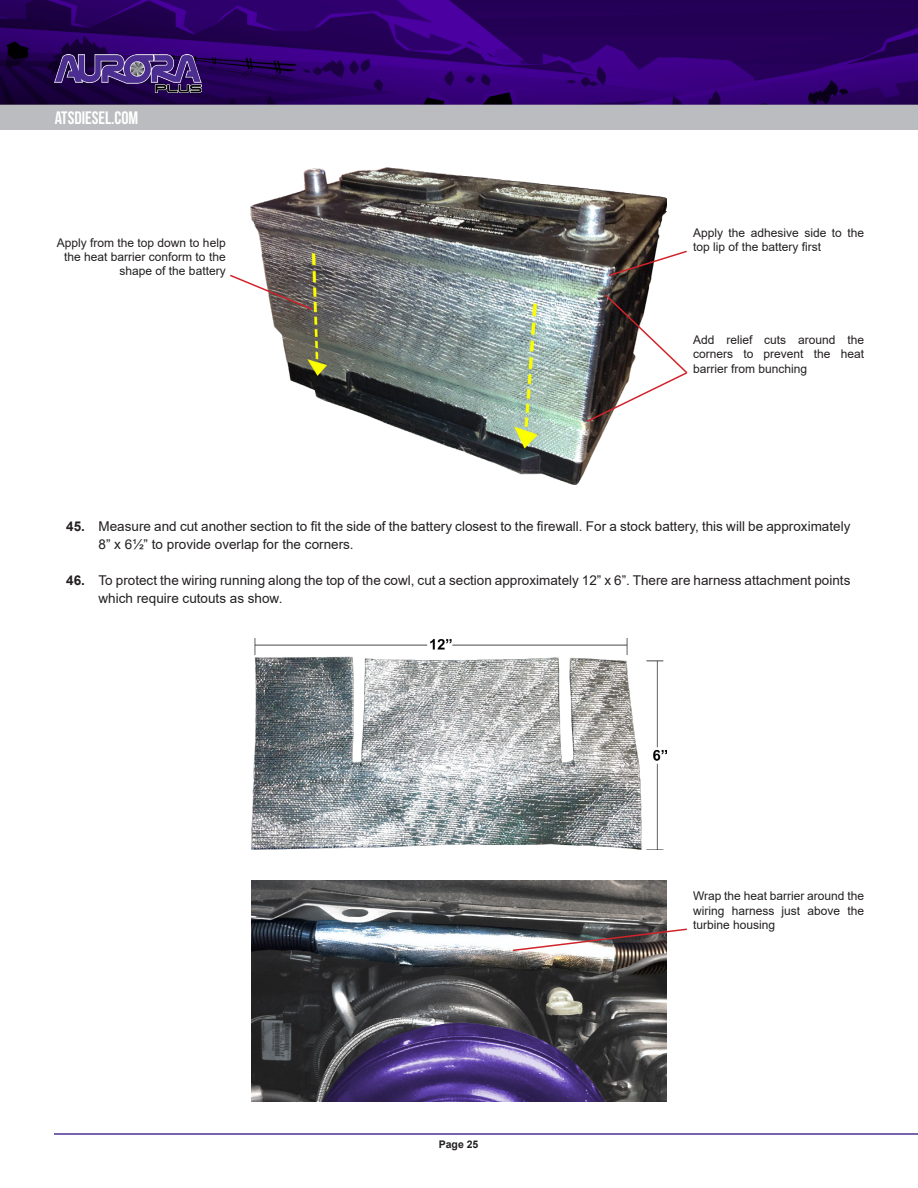
<style>
.page{position:relative;width:918px;height:1188px;background:#fff}
.page>*{position:absolute;margin:0;border:0;box-sizing:border-box;transform-origin:0 0}
.t1{font:18px "Bebas Neue";color:#fff}
.t2{font:13.5px/18px "Arial";color:#231f20}
.t3{font:700 13.5px "Arial";color:#231f20}
.t4{font:12px/14.4px "Arial";color:#231f20;text-align:justify}
.t5{font:700 10.5px "Arial";color:#231f20}
</style>
<div class="page">
<img style="left:0;top:0;width:918px;height:130px">
<hr style="left:54px;top:1133px;width:864px;height:2px;background:#4c3091">
<img style="left:55px;top:55px;width:147px;height:37px">
<img style="left:251px;top:167px;width:415px;height:317px">
<svg style="left:230px;top:273px;width:84px;height:38px"></svg>
<svg style="left:607px;top:249px;width:80px;height:28px"></svg>
<svg style="left:585px;top:293px;width:103px;height:130px"></svg>
<img style="left:251px;top:639px;width:416px;height:210px">
<img style="left:251px;top:881px;width:416px;height:221px">
<svg style="left:511px;top:928px;width:176px;height:24px"></svg>
<p class="t1" style="left:55px;top:108px;width:85px">ATSDIESEL.COM</p>
<p class="t4" style="left:57px;top:235px;width:170px;text-align:right">Apply from the top down to help the heat barrier conform to the shape of the battery</p>
<p class="t4" style="left:693px;top:225px;width:172px">Apply the adhesive side to the top lip of the battery first</p>
<p class="t4" style="left:693px;top:332px;width:173px">Add relief cuts around the corners to prevent the heat barrier from bunching</p>
<p class="t3" style="left:66px;top:517px;width:20px">45.</p>
<p class="t3" style="left:66px;top:571px;width:20px">46.</p>
<p class="t2" style="left:99px;top:518px;width:753px">Measure and cut another section to fit the side of the battery closest to the firewall. For a stock battery, this will be approximately<br>8” x 6½” to provide overlap for the corners.</p>
<p class="t2" style="left:99px;top:572px;width:753px">To protect the wiring running along the top of the cowl, cut a section approximately 12” x 6”. There are harness attachment points which require cutouts as show.</p>
<p class="t5" style="left:439px;top:1137px;width:41px">Page 25</p>
<p class="t4" style="left:693px;top:889px;width:172px">Wrap the heat barrier around the wiring harness just above the turbine housing</p>
</div>
